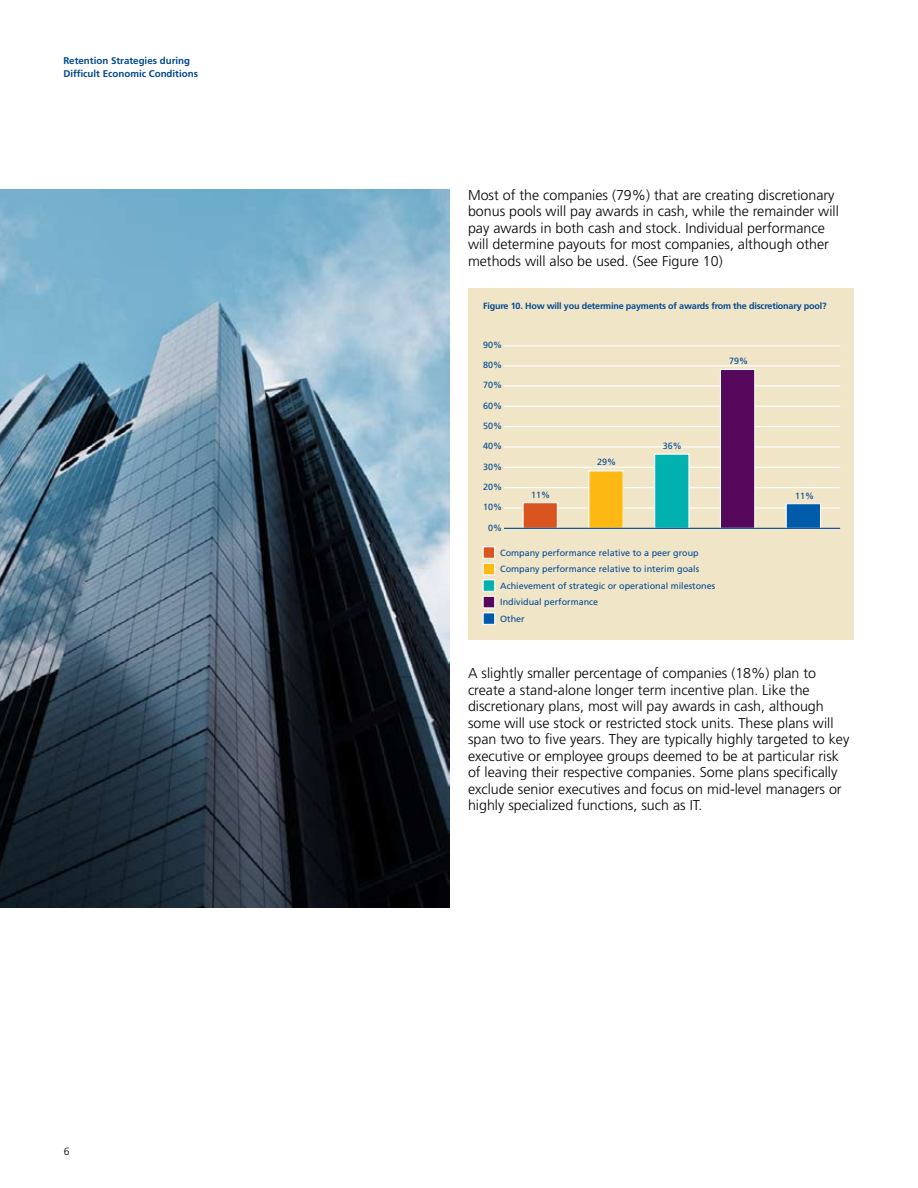
<style>
.page{position:relative;width:918px;height:1188px;background:#fff}
.page>*{position:absolute;margin:0;border:0;box-sizing:border-box;transform-origin:0 0}
.t1{font:300 14.25px/16.5px "Frutiger LT Std";color:#000}
.t2{font:300 10.5px "Frutiger LT Std";color:#000}
.t3{font:700 9.75px/12.3px "Frutiger LT Std";color:#004990}
.t4{font:9px/16.5px "Frutiger LT Std";color:#004990}
.t5{font:700 9px "Frutiger LT Std";letter-spacing:-.02em;color:#004990}
</style>
<div class="page">
<img style="left:0;top:189px;width:449px;height:718px">
<div style="left:469px;top:288px;width:385px;height:351px;background:#f1e5c8"></div>
<hr style="left:504px;top:507px;width:336px;height:2px;background:#fff">
<hr style="left:504px;top:487px;width:336px;height:1px;background:#fff">
<hr style="left:504px;top:467px;width:336px;height:1px;background:#fff">
<hr style="left:504px;top:446px;width:336px;height:2px;background:#fff">
<hr style="left:504px;top:426px;width:336px;height:1px;background:#fff">
<hr style="left:504px;top:406px;width:336px;height:1px;background:#fff">
<hr style="left:504px;top:385px;width:336px;height:1px;background:#fff">
<hr style="left:504px;top:365px;width:336px;height:1px;background:#fff">
<hr style="left:504px;top:345px;width:336px;height:1px;background:#fff">
<div style="left:483px;top:547px;width:12px;height:11px;background:#d9541e"></div>
<div style="left:483px;top:546px;width:12px;height:13px;border:1px solid #fff"></div>
<div style="left:483px;top:563px;width:12px;height:12px;background:#fdb813"></div>
<div style="left:483px;top:563px;width:12px;height:12px;border:1px solid #fff"></div>
<div style="left:483px;top:580px;width:12px;height:11px;background:#00b1b0"></div>
<div style="left:483px;top:579px;width:12px;height:13px;border:1px solid #fff"></div>
<div style="left:483px;top:596px;width:12px;height:12px;background:#54075b"></div>
<div style="left:483px;top:596px;width:12px;height:12px;border:1px solid #fff"></div>
<div style="left:483px;top:613px;width:12px;height:11px;background:#005cab"></div>
<div style="left:483px;top:612px;width:12px;height:13px;border:1px solid #fff"></div>
<div style="left:786px;top:504px;width:35px;height:24px;background:#005cab"></div>
<div style="left:786px;top:503px;width:35px;height:26px;border:1px solid #fff"></div>
<div style="left:720px;top:369px;width:35px;height:159px;background:#54075b"></div>
<div style="left:720px;top:369px;width:35px;height:160px;border:1px solid #fff"></div>
<div style="left:655px;top:454px;width:34px;height:74px;background:#00b1b0"></div>
<div style="left:654px;top:454px;width:36px;height:75px;border:1px solid #fff"></div>
<div style="left:589px;top:471px;width:34px;height:57px;background:#fdb813"></div>
<div style="left:588px;top:470px;width:36px;height:59px;border:1px solid #fff"></div>
<div style="left:523px;top:503px;width:34px;height:25px;background:#d9541e"></div>
<div style="left:523px;top:502px;width:35px;height:27px;border:1px solid #fff"></div>
<hr style="left:504px;top:528px;width:336px;height:1px;background:#004990">
<p class="t3" style="left:63px;top:55px;width:136px">Retention Strategies during<br>Difficult Economic Conditions</p>
<p class="t2" style="left:64px;top:1145px;width:7px">6</p>
<p class="t1" style="left:468px;top:187px;width:372px">Most of the companies (79%) that are creating discretionary bonus pools will pay awards in cash, while the remainder will pay awards in both cash and stock. Individual performance will determine payouts for most companies, although other methods will also be used. (See Figure 10)</p>
<p class="t5" style="left:483px;top:300px;width:345px">Figure 10. How will you determine payments of awards from the discretionary pool?</p>
<p class="t4" style="left:483px;top:337px;width:21px">90%</p>
<p class="t4" style="left:483px;top:357px;width:21px">80%</p>
<p class="t4" style="left:483px;top:377px;width:21px">70%</p>
<p class="t4" style="left:483px;top:397px;width:21px">60%</p>
<p class="t4" style="left:483px;top:418px;width:21px">50%</p>
<p class="t4" style="left:483px;top:438px;width:21px">40%</p>
<p class="t4" style="left:483px;top:458px;width:21px">30%</p>
<p class="t4" style="left:483px;top:479px;width:21px">20%</p>
<p class="t4" style="left:483px;top:499px;width:21px">10%</p>
<p class="t4" style="left:488px;top:519px;width:16px">0%</p>
<p class="t4" style="left:531px;top:487px;width:21px">11%</p>
<p class="t4" style="left:597px;top:454px;width:21px">29%</p>
<p class="t4" style="left:663px;top:438px;width:21px">36%</p>
<p class="t4" style="left:500px;top:545px;width:217px">Company performance relative to a peer group Company performance relative to interim goals Achievement of strategic or operational milestones Individual performance<br>Other</p>
<p class="t4" style="left:729px;top:352px;width:21px">79%</p>
<p class="t4" style="left:795px;top:487px;width:21px">11%</p>
<p class="t1" style="left:468px;top:665px;width:383px">A slightly smaller percentage of companies (18%) plan to create a stand-alone longer term incentive plan. Like the discretionary plans, most will pay awards in cash, although some will use stock or restricted stock units. These plans will span two to five years. They are typically highly targeted to key executive or employee groups deemed to be at particular risk of leaving their respective companies. Some plans specifically exclude senior executives and focus on mid-level managers or highly specialized functions, such as IT.</p>
</div>
